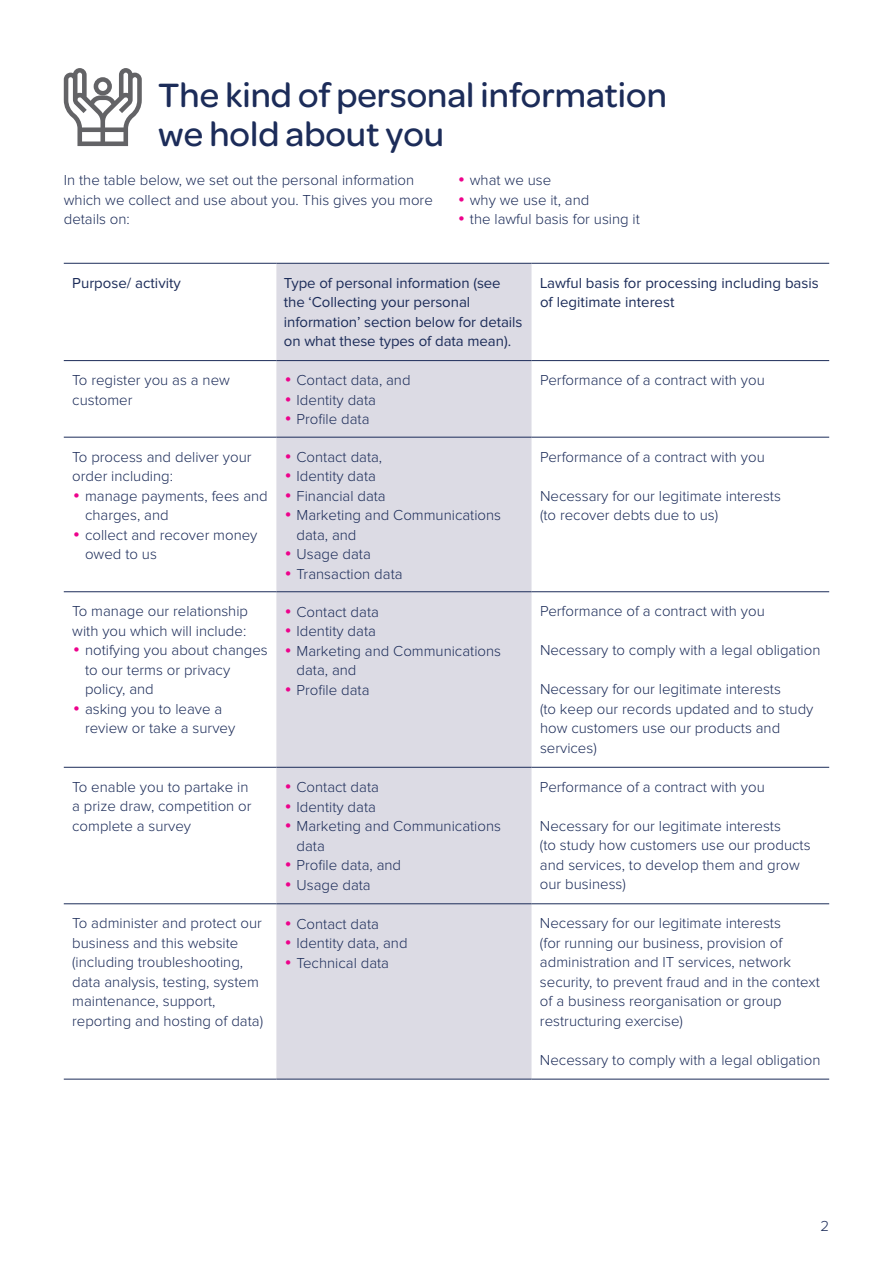
<style>
.page{position:relative;width:893px;height:1263px;background:#fff}
.page>*{position:absolute;margin:0;border:0;box-sizing:border-box;transform-origin:0 0}
.t1{font:500 36px/39px "Omnes";color:#1c2c59}
.t2{font:300 15px/19.5px "Proxima Nova";color:#1c2c59}
.t3{font:15px/19.5px "Proxima Nova";letter-spacing:-.005em;color:#1c2c59}
.s1{font-family:"Swiss 721 BT";color:#ed028c}
</style>
<div class="page">
<svg style="left:276px;top:264px;width:255px;height:815px;background:#dedde5"></svg>
<hr style="left:64px;top:263px;width:212px;height:1px;background:#1c2c59">
<hr style="left:276px;top:263px;width:255px;height:1px;background:#1c2c59">
<hr style="left:531px;top:263px;width:298px;height:1px;background:#1c2c59">
<hr style="left:64px;top:360px;width:212px;height:1px;background:#1c2c59">
<hr style="left:276px;top:360px;width:255px;height:1px;background:#1c2c59">
<hr style="left:531px;top:360px;width:298px;height:1px;background:#1c2c59">
<hr style="left:64px;top:437px;width:212px;height:1px;background:#1c2c59">
<hr style="left:276px;top:437px;width:255px;height:1px;background:#1c2c59">
<hr style="left:531px;top:437px;width:298px;height:1px;background:#1c2c59">
<hr style="left:64px;top:591px;width:212px;height:1px;background:#1c2c59">
<hr style="left:276px;top:591px;width:255px;height:1px;background:#1c2c59">
<hr style="left:531px;top:591px;width:298px;height:1px;background:#1c2c59">
<hr style="left:64px;top:767px;width:212px;height:1px;background:#1c2c59">
<hr style="left:276px;top:767px;width:255px;height:1px;background:#1c2c59">
<hr style="left:531px;top:767px;width:298px;height:1px;background:#1c2c59">
<hr style="left:64px;top:903px;width:212px;height:1px;background:#1c2c59">
<hr style="left:276px;top:903px;width:255px;height:1px;background:#1c2c59">
<hr style="left:531px;top:903px;width:298px;height:1px;background:#1c2c59">
<hr style="left:64px;top:1079px;width:212px;height:1px;background:#1c2c59">
<hr style="left:276px;top:1079px;width:255px;height:1px;background:#1c2c59">
<hr style="left:531px;top:1079px;width:298px;height:1px;background:#1c2c59">
<svg style="left:64px;top:68px;width:78px;height:78px"></svg>
<h1 class="t1" style="left:158px;top:73px;width:510px">The kind of personal information we hold about you</h1>
<p class="t2" style="left:64px;top:171px;width:371px">In the table below, we set out the personal information which we collect and use about you. This gives you more details on:</p>
<p class="t2" style="left:457px;top:171px;width:96px"><span class="s1">•</span> what we use</p>
<p class="t2" style="left:457px;top:190px;width:134px"><span class="s1">•</span> why we use it, and</p>
<p class="t2" style="left:457px;top:210px;width:184px"><span class="s1">•</span> the lawful basis for using it</p>
<p class="t3" style="left:72px;top:273px;width:110px">Purpose/ activity</p>
<p class="t3" style="left:284px;top:273px;width:240px">Type of personal information (see the ‘Collecting your personal information’ section below for details on what these types of data mean).</p>
<p class="t3" style="left:540px;top:273px;width:280px">Lawful basis for processing including basis of legitimate interest</p>
<p class="t2" style="left:72px;top:371px;width:159px">To register you as a new customer</p>
<p class="t2" style="left:284px;top:371px;width:128px"><span class="s1">•</span> Contact data, and</p>
<p class="t2" style="left:540px;top:371px;width:226px">Performance of a contract with you</p>
<p class="t2" style="left:284px;top:390px;width:94px"><span class="s1">•</span> Identity data</p>
<p class="t2" style="left:284px;top:410px;width:87px"><span class="s1">•</span> Profile data</p>
<p class="t2" style="left:72px;top:447px;width:181px">To process and deliver your order including:</p>
<p class="t2" style="left:85px;top:486px;width:184px;text-indent:-13px"><span class="s1">•</span> manage payments, fees and charges, and</p>
<p class="t2" style="left:85px;top:525px;width:174px;text-indent:-13px"><span class="s1">•</span> collect and recover money owed to us</p>
<p class="t2" style="left:72px;top:602px;width:177px">To manage our relationship with you which will include:</p>
<p class="t2" style="left:85px;top:641px;width:184px;text-indent:-13px"><span class="s1">•</span> notifying you about changes to our terms or privacy policy, and</p>
<p class="t2" style="left:85px;top:699px;width:152px;text-indent:-13px"><span class="s1">•</span> asking you to leave a review or take a survey</p>
<p class="t2" style="left:284px;top:447px;width:100px"><span class="s1">•</span> Contact data,</p>
<p class="t2" style="left:284px;top:467px;width:94px"><span class="s1">•</span> Identity data</p>
<p class="t2" style="left:284px;top:486px;width:103px"><span class="s1">•</span> Financial data</p>
<p class="t2" style="left:297px;top:506px;width:206px;text-indent:-13px"><span class="s1">•</span> Marketing and Communications data, and</p>
<p class="t2" style="left:284px;top:545px;width:89px"><span class="s1">•</span> Usage data</p>
<p class="t2" style="left:284px;top:564px;width:120px"><span class="s1">•</span> Transaction data</p>
<p class="t2" style="left:284px;top:602px;width:97px"><span class="s1">•</span> Contact data</p>
<p class="t2" style="left:284px;top:622px;width:94px"><span class="s1">•</span> Identity data</p>
<p class="t2" style="left:297px;top:641px;width:206px;text-indent:-13px"><span class="s1">•</span> Marketing and Communications data, and</p>
<p class="t2" style="left:284px;top:680px;width:87px"><span class="s1">•</span> Profile data</p>
<p class="t2" style="left:72px;top:777px;width:181px">To enable you to partake in a prize draw, competition or complete a survey</p>
<p class="t2" style="left:284px;top:778px;width:97px"><span class="s1">•</span> Contact data</p>
<p class="t2" style="left:284px;top:797px;width:94px"><span class="s1">•</span> Identity data</p>
<p class="t2" style="left:297px;top:817px;width:206px;text-indent:-13px"><span class="s1">•</span> Marketing and Communications data</p>
<p class="t2" style="left:284px;top:856px;width:119px"><span class="s1">•</span> Profile data, and</p>
<p class="t2" style="left:284px;top:875px;width:88px"><span class="s1">•</span> Usage data</p>
<p class="t2" style="left:72px;top:914px;width:192px">To administer and protect our business and this website (including troubleshooting, data analysis, testing, system maintenance, support, reporting and hosting of data)</p>
<p class="t2" style="left:284px;top:914px;width:97px"><span class="s1">•</span> Contact data</p>
<p class="t2" style="left:284px;top:934px;width:125px"><span class="s1">•</span> Identity data, and</p>
<p class="t2" style="left:284px;top:953px;width:107px"><span class="s1">•</span> Technical data</p>
<p class="t2" style="left:540px;top:447px;width:226px">Performance of a contract with you</p>
<p class="t2" style="left:540px;top:486px;width:242px">Necessary for our legitimate interests (to recover debts due to us)</p>
<p class="t2" style="left:540px;top:602px;width:226px">Performance of a contract with you</p>
<p class="t2" style="left:540px;top:641px;width:282px">Necessary to comply with a legal obligation</p>
<p class="t2" style="left:540px;top:680px;width:275px">Necessary for our legitimate interests<br>(to keep our records updated and to study how customers use our products and services)</p>
<p class="t2" style="left:540px;top:777px;width:226px">Performance of a contract with you</p>
<p class="t2" style="left:540px;top:816px;width:272px">Necessary for our legitimate interests<br>(to study how customers use our products and services, to develop them and grow our business)</p>
<p class="t2" style="left:540px;top:914px;width:281px">Necessary for our legitimate interests<br>(for running our business, provision of administration and IT services, network security, to prevent fraud and in the context of a business reorganisation or group restructuring exercise)</p>
<p class="t2" style="left:540px;top:1050px;width:282px">Necessary to comply with a legal obligation</p>
<p class="t2" style="left:820px;top:1216px;width:10px">2</p>
</div>
